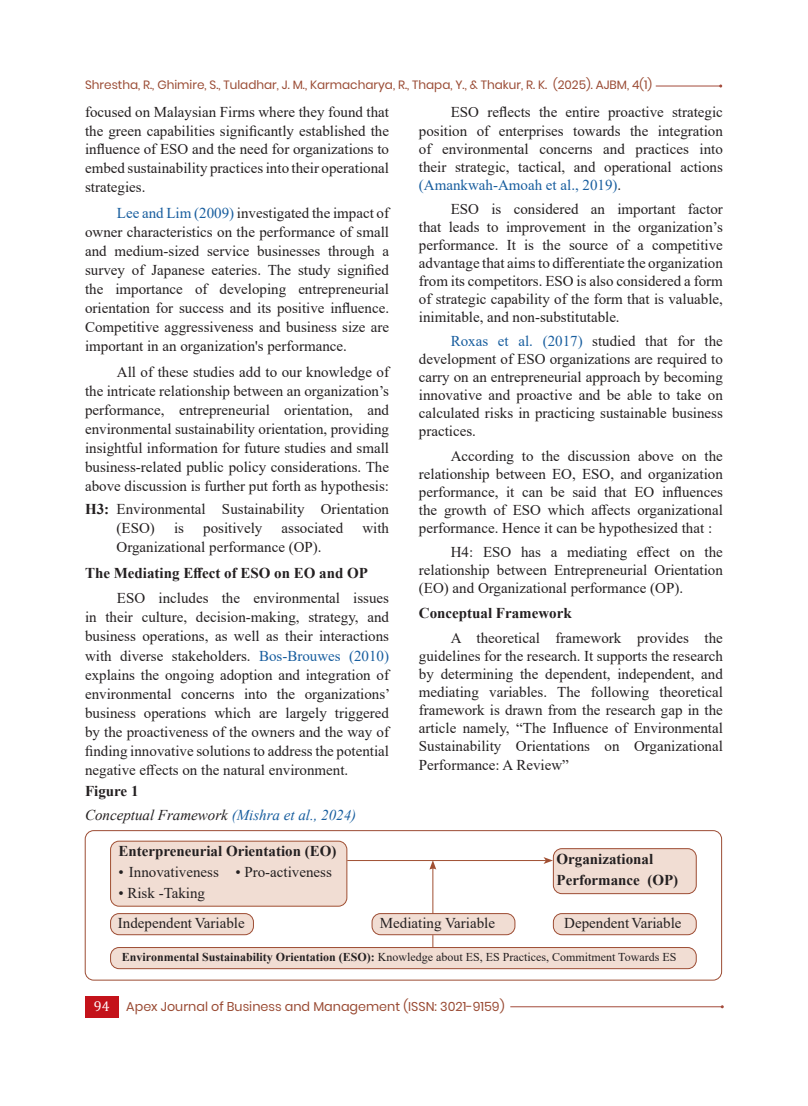
<style>
.page{position:relative;width:808px;height:1106px;background:#fff}
.page>*{position:absolute;margin:0;border:0;box-sizing:border-box;transform-origin:0 0}
.T{font:15px/19px "Times New Roman";color:#231f20;text-align:justify}
.tab{font:15px/19px "Times New Roman";color:#231f20}
.tab-2{font:700 15px "Times New Roman";color:#231f20}
.Figure1{font:15px "Times New Roman";color:#231f20}
.Figure1-2{font:italic 15px "Times New Roman";color:#231f20}
.Figure1-3{font:700 15px/21px "Times New Roman";color:#231f20}
.Figure{font:700 15px "Times New Roman";color:#231f20}
.t1{font:12.75px "Poppins";color:#9a4b34}
.Figure1-4{font:12px "Times New Roman";color:#231f20}
.t2{font:12px "Poppins";color:#9a4b34}
.s1{color:#175d9e}
.s2{font-weight:700}
.s3{font-family:"Cambria";font-size:14.25px;color:#fff}
</style>
<div class="page">
<div style="left:85px;top:996px;width:33px;height:21px;background:#c4121a"></div>
<hr style="left:510px;top:1006px;width:212px;height:1px;background:#a44b3b">
<hr style="left:656px;top:86px;width:65px;height:1px;background:#a44b3b">
<div style="left:85px;top:830px;width:637px;height:150px;border:1px solid #9c4c33;border-radius:9px"></div>
<hr style="left:432px;top:867px;width:1px;height:50px;background:#a04f32">
<svg style="left:429px;top:861px;width:7px;height:8px"></svg>
<div style="left:111px;top:841px;width:236px;height:65px;background:#f1ddd3;border-radius:9px"></div>
<div style="left:110px;top:840px;width:237px;height:66px;border:1px solid #a04f32;border-radius:9px"></div>
<div style="left:372px;top:913px;width:143px;height:21px;background:#f1ddd3;border-radius:9px"></div>
<div style="left:372px;top:913px;width:143px;height:22px;border:1px solid #9d4c33;border-radius:9px"></div>
<div style="left:553px;top:913px;width:143px;height:21px;background:#f1ddd3;border-radius:9px"></div>
<div style="left:553px;top:913px;width:144px;height:22px;border:1px solid #9d4c33;border-radius:9px"></div>
<div style="left:111px;top:913px;width:142px;height:21px;background:#f1ddd3;border-radius:9px"></div>
<div style="left:110px;top:913px;width:144px;height:22px;border:1px solid #9d4c33;border-radius:9px"></div>
<div style="left:111px;top:947px;width:585px;height:21px;background:#f1ddd3;border-radius:9px"></div>
<div style="left:110px;top:947px;width:587px;height:22px;border:1px solid #9d4c33;border-radius:9px"></div>
<div style="left:553px;top:848px;width:143px;height:45px;background:#f1ddd3;border-radius:9px"></div>
<div style="left:553px;top:848px;width:144px;height:46px;border:1px solid #9d4c33;border-radius:9px"></div>
<hr style="left:347px;top:860px;width:199px;height:1px;background:#a04f32">
<svg style="left:543px;top:857px;width:10px;height:7px"></svg>
<svg style="left:432px;top:935px;width:1px;height:12px"></svg>
<p class="t2" style="left:85px;top:78px;width:569px">Shrestha, R., Ghimire, S., Tuladhar, J. M., Karmacharya, R., Thapa, Y., &amp; Thakur, R. K. (2025). AJBM, 4(1)</p>
<p class="T" style="left:85px;top:102px;width:306px">focused on Malaysian Firms where they found that the green capabilities significantly established the influence of ESO and the need for organizations to embed sustainability practices into their operational strategies.</p>
<p class="T" style="left:85px;top:203px;width:306px;text-indent:32px"><span class="s1">Lee and Lim (2009)</span> investigated the impact of owner characteristics on the performance of small and medium-sized service businesses through a survey of Japanese eateries. The study signified the importance of developing entrepreneurial orientation for success and its positive influence.<br>Competitive aggressiveness and business size are important in an organization's performance.</p>
<p class="T" style="left:85px;top:361px;width:306px;text-indent:32px">All of these studies add to our knowledge of the intricate relationship between an organization’s performance, entrepreneurial orientation, and environmental sustainability orientation, providing insightful information for future studies and small business-related public policy considerations. The above discussion is further put forth as hypothesis:</p>
<p class="tab" style="left:117px;top:499px;width:274px;text-indent:-32px"><span class="s2">H3:</span> Environmental Sustainability Orientation (ESO)</p>
<p class="tab" style="left:174px;top:518px;width:12px">is</p>
<p class="tab" style="left:203px;top:518px;width:61px">positively</p>
<p class="tab" style="left:282px;top:518px;width:63px">associated</p>
<p class="tab" style="left:362px;top:518px;width:28px">with</p>
<p class="tab" style="left:117px;top:537px;width:207px">Organizational performance (OP).</p>
<p class="tab-2" style="left:85px;top:562px;width:284px">The Mediating Effect of ESO on EO and OP</p>
<p class="T" style="left:85px;top:588px;width:307px;text-indent:32px">ESO includes the environmental issues in their culture, decision-making, strategy, and business operations, as well as their interactions with diverse stakeholders. <span class="s1">Bos-Brouwes (2010) </span>explains the ongoing adoption and integration of environmental concerns into the organizations’ business operations which are largely triggered by the proactiveness of the owners and the way of finding innovative solutions to address the potential negative effects on the natural environment.</p>
<p class="Figure" style="left:85px;top:780px;width:55px">Figure 1</p>
<p class="Figure1-2" style="left:85px;top:804px;width:273px">Conceptual Framework <span class="s1">(Mishra et al., 2024)</span></p>
<p class="tab-2" style="left:118px;top:840px;width:220px">Enterpreneurial Orientation (EO)</p>
<p class="tab" style="left:118px;top:861px;width:215px">• Innovativeness • Pro-activeness</p>
<p class="tab" style="left:118px;top:882px;width:88px">• Risk -Taking</p>
<p class="T" style="left:419px;top:102px;width:306px;line-height:18.1px;text-indent:32px">ESO reflects the entire proactive strategic position of enterprises towards the integration of environmental concerns and practices into their strategic, tactical, and operational actions <span class="s1">(Amankwah-Amoah et al., 2019)</span>.</p>
<p class="T" style="left:419px;top:199px;width:306px;line-height:18px;text-indent:32px">ESO is considered an important factor that leads to improvement in the organization’s performance. It is the source of a competitive advantage that aims to differentiate the organization from its competitors. ESO is also considered a form of strategic capability of the form that is valuable, inimitable, and non-substitutable.</p>
<p class="T" style="left:419px;top:332px;width:306px;line-height:18px;text-indent:32px"><span class="s1">Roxas et al. (2017)</span> studied that for the development of ESO organizations are required to carry on an entrepreneurial approach by becoming innovative and proactive and be able to take on calculated risks in practicing sustainable business practices.</p>
<p class="T" style="left:419px;top:446px;width:306px;line-height:18px;text-indent:32px">According to the discussion above on the relationship between EO, ESO, and organization performance, it can be said that EO influences the growth of ESO which affects organizational performance. Hence it can be hypothesized that :</p>
<p class="T" style="left:419px;top:542px;width:306px;line-height:18px;text-indent:32px">H4: ESO has a mediating effect on the relationship between Entrepreneurial Orientation (EO) and Organizational performance (OP).</p>
<p class="tab-2" style="left:419px;top:602px;width:154px">Conceptual Framework</p>
<p class="T" style="left:419px;top:628px;width:306px;line-height:18.1px;text-indent:32px">A theoretical framework provides the guidelines for the research. It supports the research by determining the dependent, independent, and mediating variables. The following theoretical framework is drawn from the research gap in the article namely, “The Influence of Environmental Sustainability Orientations on Organizational Performance: A Review”</p>
<p class="Figure1-3" style="left:557px;top:847px;width:123px">Organizational<br>Performance (OP)</p>
<p class="Figure1" style="left:118px;top:912px;width:128px">Independent Variable</p>
<p class="Figure1" style="left:380px;top:912px;width:117px">Mediating Variable</p>
<p class="Figure1" style="left:564px;top:912px;width:119px">Dependent Variable</p>
<p class="Figure1-4" style="left:122px;top:948px;width:556px"><span class="s2">Environmental Sustainability Orientation (ESO):</span> Knowledge about ES, ES Practices, Commitment Towards ES</p>
<p class="t1" style="left:94px;top:998px;width:412px"><span class="s3">94</span> Apex Journal of Business and Management (ISSN: 3021-9159)</p>
</div>
